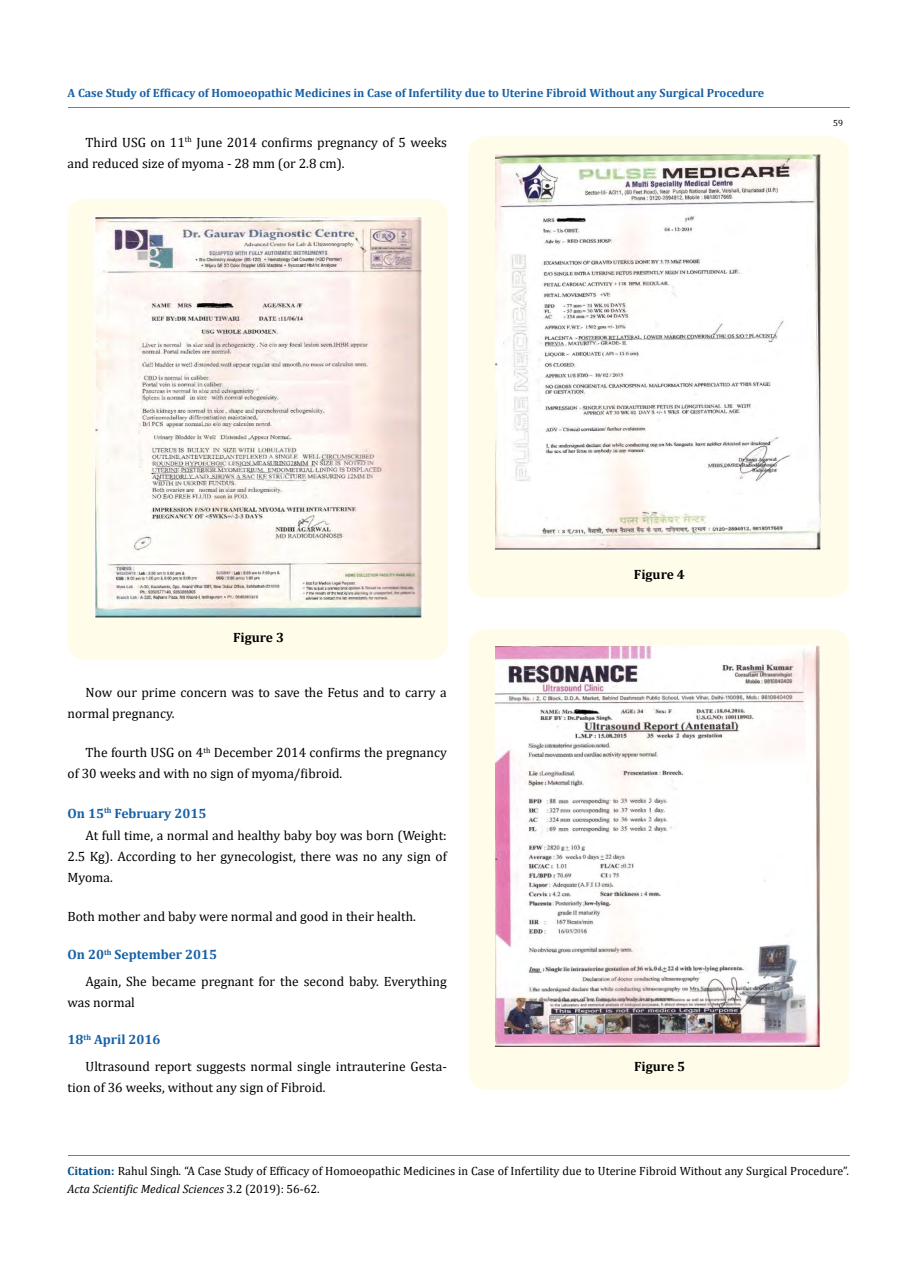
<style>
.page{position:relative;width:917px;height:1262px;background:#fff}
.page>*{position:absolute;margin:0;border:0;box-sizing:border-box;transform-origin:0 0}
.t1{font:13.5px/21px "Cambria";color:#000}
.t2{font:700 13.5px "Cambria";color:#1560a6}
.t3{font:700 13.5px "Cambria";color:#000}
.t4{font:12px/18px "Cambria";color:#000}
.t5{font:700 12px "Cambria";color:#1560a6}
.t6{font:9px "Cambria";color:#000}
.s1{font-weight:700;color:#035089}
.s2{font-style:italic}
</style>
<div class="page">
<div style="left:68px;top:199px;width:380px;height:461px;background:#fffde9;border-radius:18px"></div>
<img style="left:94px;top:216px;width:329px;height:401px">
<div style="left:468px;top:136px;width:380px;height:461px;background:#fffde9;border-radius:18px"></div>
<div style="left:468px;top:628px;width:381px;height:461px;background:#fffde9;border-radius:18px"></div>
<img style="left:495px;top:154px;width:325px;height:397px">
<img style="left:495px;top:645px;width:325px;height:402px">
<hr style="left:68px;top:108px;width:781px;height:1px;background:#e05d1a">
<hr style="left:68px;top:1155px;width:781px;height:1px;background:#e05d1a">
<p class="t5" style="left:68px;top:84px;width:698px">A Case Study of Efficacy of Homoeopathic Medicines in Case of Infertility due to Uterine Fibroid Without any Surgical Procedure</p>
<p class="t1" style="left:67px;top:132px;width:381px;text-indent:18px">Third USG on 11<sup>th</sup> June 2014 confirms pregnancy of 5 weeks and reduced size of myoma - 28 mm (or 2.8 cm).</p>
<p class="t6" style="left:833px;top:118px;width:11px">59</p>
<p class="t3" style="left:233px;top:627px;width:52px">Figure 3</p>
<p class="t1" style="left:68px;top:682px;width:381px;text-indent:18px">Now our prime concern was to save the Fetus and to carry a normal pregnancy.</p>
<p class="t1" style="left:68px;top:742px;width:381px;text-indent:18px">The fourth USG on 4<sup>th</sup> December 2014 confirms the pregnancy of 30 weeks and with no sign of myoma/fibroid.</p>
<p class="t2" style="left:68px;top:803px;width:140px">On 15<sup>th</sup> February 2015</p>
<p class="t1" style="left:68px;top:825px;width:381px;text-align:justify;text-indent:18px">At full time, a normal and healthy baby boy was born (Weight:<br>2.5 Kg). According to her gynecologist, there was no any sign of Myoma.</p>
<p class="t1" style="left:68px;top:906px;width:350px">Both mother and baby were normal and good in their health.</p>
<p class="t2" style="left:68px;top:945px;width:151px">On 20<sup>th</sup> September 2015</p>
<p class="t1" style="left:68px;top:971px;width:381px;text-indent:18px">Again, She became pregnant for the second baby. Everything was normal</p>
<p class="t2" style="left:68px;top:1030px;width:94px">18<sup>th</sup> April 2016</p>
<p class="t1" style="left:68px;top:1056px;width:381px;text-indent:18px">Ultrasound report suggests normal single intrauterine Gesta&shy;tion of 36 weeks, without any sign of Fibroid.</p>
<p class="t3" style="left:634px;top:565px;width:52px">Figure 4</p>
<p class="t3" style="left:634px;top:1057px;width:52px">Figure 5</p>
<p class="t4" style="left:68px;top:1162px;width:783px"><span class="s1">Citation:</span> Rahul Singh<span class="s2">.</span> “A Case Study of Efficacy of Homoeopathic Medicines in Case of Infertility due to Uterine Fibroid Without any Surgical Procedure”.<br><span class="s2">Acta Scientific Medical Sciences</span> 3.2 (2019): 56-62.</p>
</div>
